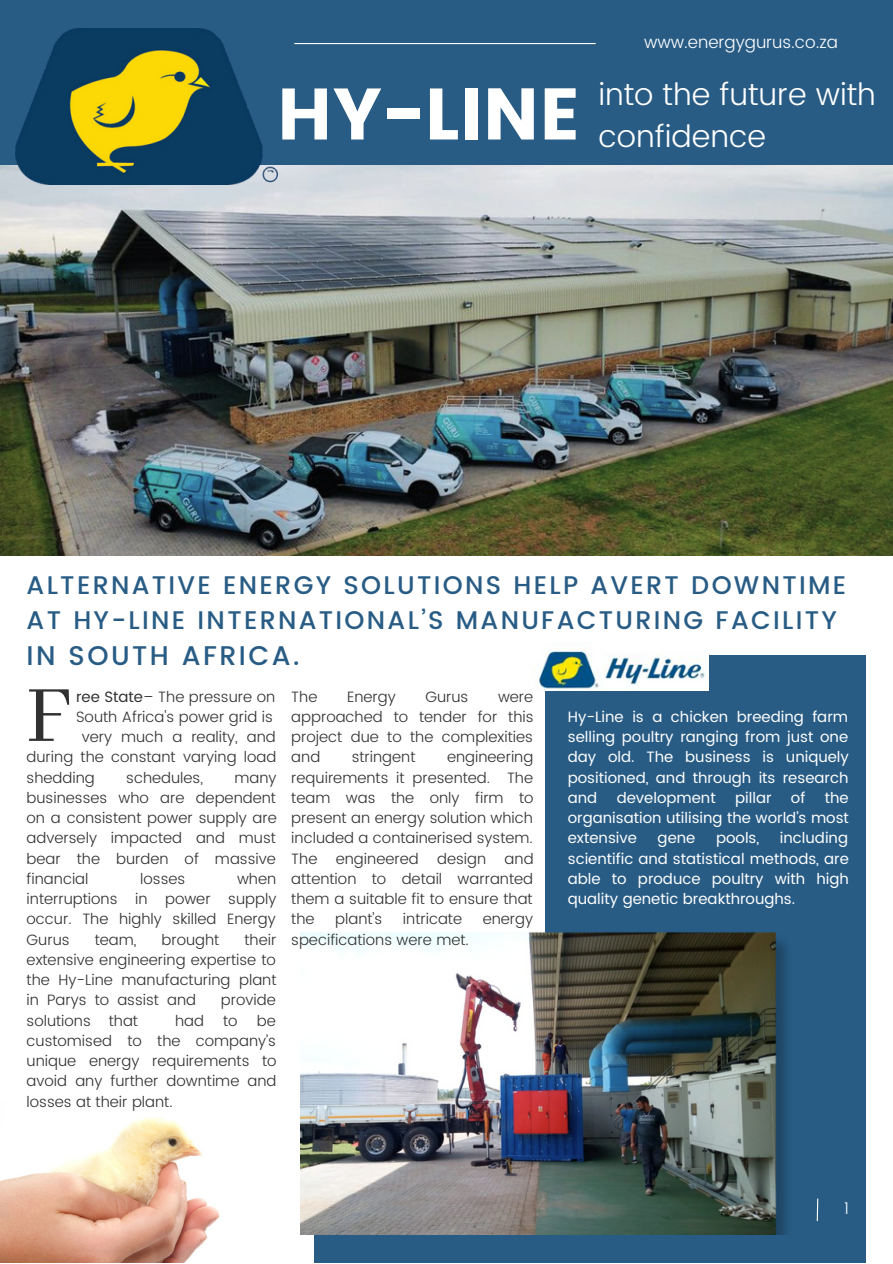
<style>
.page{position:relative;width:893px;height:1264px;background:#fff}
.page>*{position:absolute;margin:0;border:0;box-sizing:border-box;transform-origin:0 0}
.t1{font:87.9px "Abhaya Libre";color:#323131}
.t2{font:72.75px "Poppins";color:#fff}
.t3{font:300 30.6px "Poppins";color:#fff}
.t4{font:500 27px "Poppins";letter-spacing:.09em;color:#285c85}
.t5{font:500 25.5px/34.8px "Poppins";letter-spacing:.09em;color:#285c85}
.t6{font:300 16.95px "Poppins";color:#fff}
.t7{font:300 16.5px "Poppins";color:#fff}
.t8{font:300 15px/20.2px "Poppins";color:#323131;text-align:justify}
.t9{font:15px/20.2px "Poppins";color:#fff;text-align:justify}
.s1{font-weight:400}
</style>
<div class="page">
<img style="left:0;top:165px;width:892px;height:391px">
<img style="left:0;top:1117px;width:314px;height:145px">
<div style="left:314px;top:947px;width:551px;height:315px;background:#285c85"></div>
<div style="left:0;top:0;width:892px;height:165px;background:#285c85"></div>
<div style="left:545px;top:655px;width:320px;height:522px;background:#285c85"></div>
<hr style="left:294px;top:43px;width:301px;height:1px;background:#fff">
<img style="left:533px;top:648px;width:175px;height:42px">
<svg style="left:816px;top:1198px;width:2px;height:24px"></svg>
<img style="left:15px;top:29px;width:262px;height:156px">
<img style="left:300px;top:932px;width:487px;height:301px">
<p class="t2" style="left:277px;top:72px;width:305px">HY-LINE</p>
<p class="t6" style="left:644px;top:32px;width:195px">www.energygurus.co.za</p>
<p class="t3" style="left:598px;top:76px;width:279px">into the future with</p>
<p class="t3" style="left:598px;top:119px;width:169px">confidence</p>
<p class="t5" style="left:27px;top:567px;width:821px">ALTERNATIVE ENERGY SOLUTIONS HELP AVERT DOWNTIME<br>AT HY-LINE INTERNATIONAL’S MANUFACTURING FACILITY</p>
<p class="t4" style="left:27px;top:639px;width:274px">IN SOUTH AFRICA.</p>
<p class="t1" style="left:26px;top:667px;width:46px">F</p>
<p class="t8" style="left:76px;top:686px;width:201px"><span class="s1">ree State</span>– The pressure on</p>
<p class="t8" style="left:76px;top:706px;width:198px">South Africa's power grid is</p>
<p class="t8" style="left:27px;top:727px;width:251px;text-indent:55px">very much a reality, and during the constant varying load shedding</p>
<p class="t8" style="left:126px;top:767px;width:78px">schedules,</p>
<p class="t8" style="left:27px;top:767px;width:252px;text-indent:208px">many businesses who are dependent on a consistent power supply are adversely impacted and must bear the burden of massive financial</p>
<p class="t8" style="left:27px;top:868px;width:251px;text-indent:210px">when interruptions in power supply occur. The highly skilled Energy Gurus</p>
<p class="t8" style="left:140px;top:868px;width:47px">losses</p>
<p class="t8" style="left:27px;top:929px;width:251px;text-indent:218px">their extensive engineering expertise to the Hy-Line manufacturing plant in Parys to assist and</p>
<p class="t8" style="left:95px;top:929px;width:43px">team,</p>
<p class="t8" style="left:161px;top:929px;width:59px">brought</p>
<p class="t8" style="left:221px;top:990px;width:56px">provide</p>
<p class="t8" style="left:27px;top:1010px;width:113px">solutions that</p>
<p class="t8" style="left:175px;top:1010px;width:30px">had</p>
<p class="t8" style="left:223px;top:1010px;width:16px">to</p>
<p class="t8" style="left:27px;top:1010px;width:251px;text-indent:230px">be customised to the company’s unique energy requirements to avoid any further downtime and losses at their plant.</p>
<p class="t8" style="left:291px;top:686px;width:28px">The</p>
<p class="t8" style="left:347px;top:686px;width:50px">Energy</p>
<p class="t8" style="left:425px;top:686px;width:44px">Gurus</p>
<p class="t8" style="left:291px;top:686px;width:244px;text-indent:207px">were approached to tender for this project due to the complexities and</p>
<p class="t8" style="left:291px;top:747px;width:244px;text-indent:156px">engineering requirements it presented. The team was the only firm to present an energy solution which included a containerised system.<br>The engineered design and attention to detail warranted them a suitable fit to ensure that the</p>
<p class="t8" style="left:352px;top:747px;width:65px">stringent</p>
<p class="t8" style="left:335px;top:909px;width:49px">plant's</p>
<p class="t8" style="left:403px;top:909px;width:61px">intricate</p>
<p class="t8" style="left:482px;top:909px;width:52px">energy</p>
<p class="t8" style="left:291px;top:929px;width:179px">specifications were met.</p>
<p class="t9" style="left:567px;top:706px;width:282px">Hy-Line is a chicken breeding farm selling poultry ranging from just one day old. The business is uniquely positioned, and through its research and</p>
<p class="t9" style="left:616px;top:787px;width:100px">development</p>
<p class="t9" style="left:735px;top:787px;width:38px">pillar</p>
<p class="t9" style="left:790px;top:787px;width:16px">of</p>
<p class="t9" style="left:567px;top:787px;width:282px;text-indent:257px">the organisation utilising the world’s most extensive</p>
<p class="t9" style="left:567px;top:828px;width:283px;text-indent:212px">including scientific and statistical methods, are able to produce poultry with high quality genetic breakthroughs.</p>
<p class="t9" style="left:657px;top:828px;width:39px">gene</p>
<p class="t9" style="left:716px;top:828px;width:45px">pools,</p>
<p class="t7" style="left:844px;top:1198px;width:6px">1</p>
</div>
